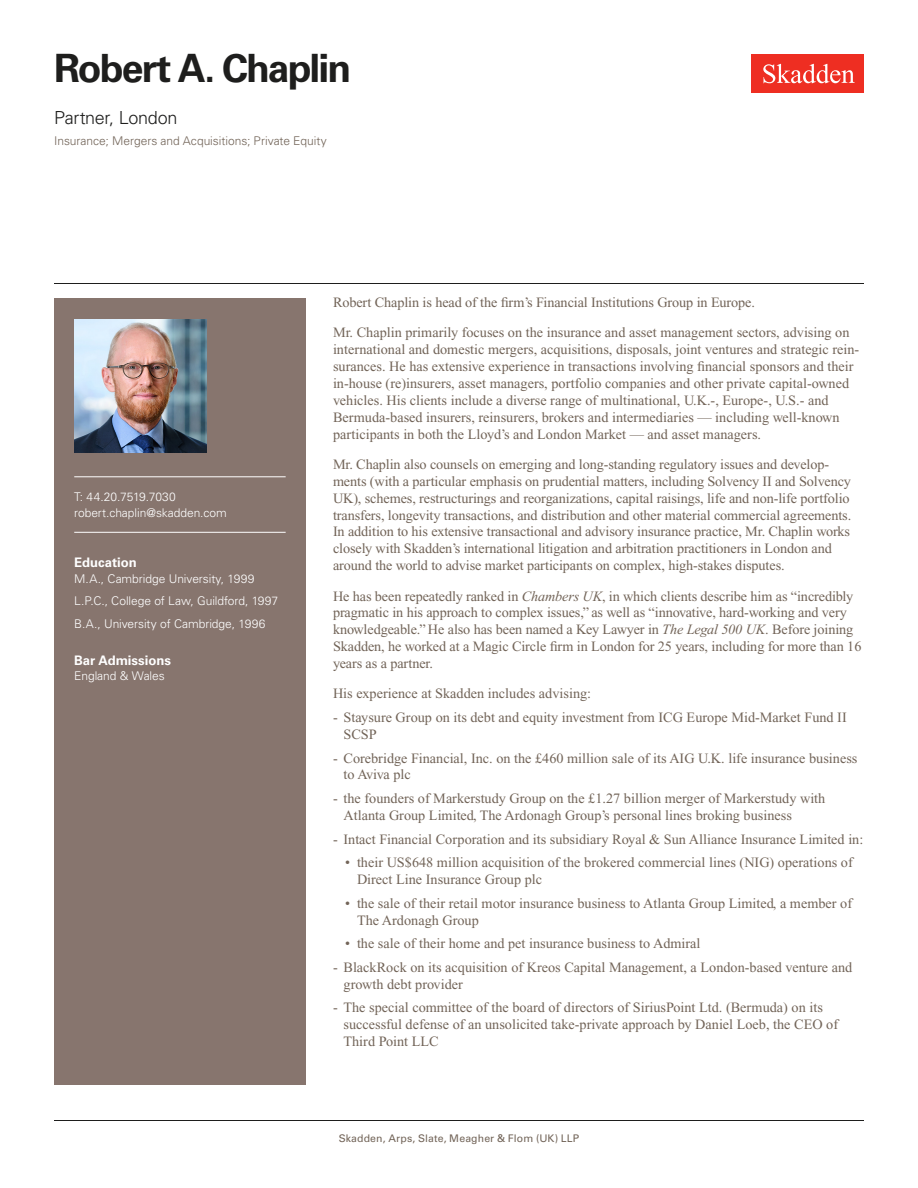
<style>
.page{position:relative;width:918px;height:1188px;background:#fff}
.page>*{position:absolute;margin:0;border:0;box-sizing:border-box;transform-origin:0 0}
.Name{font:700 39px "Univers LT Std";letter-spacing:-.05em;color:#1e1e1d}
.Title_and_Office{font:300 18px "Univers LT Std";letter-spacing:-.02em;color:#1e1e1d}
.Main_Body{font:14.25px/16.8px "Times New Roman PS Std";letter-spacing:-.01em;color:#726458}
.Main_Body_Bulleted{font:14.25px/16.8px "Times New Roman PS Std";color:#726458}
.Main_Body_Second_Level_Bullet{font:14.25px/16.8px "Times New Roman PS Std";color:#726458}
.Bar_Admission_Education{font:700 13.2px "Univers LT Std";letter-spacing:-.005em;color:#fff}
.Sidebar_text{font:300 12px "Univers LT Std";letter-spacing:-.005em;color:#fff}
.Practice{font:300 12px "Univers LT Std";color:#726458}
.Email{font:300 12px "Univers LT Std";letter-spacing:-.005em;color:#fff}
.Phone_Number{font:300 12px "Univers LT Std";color:#fff}
.Folio{font:10.5px "Univers LT Std";letter-spacing:.01em;color:#726458}
.s1{font-style:italic}
</style>
<div class="page">
<div style="left:752px;top:54px;width:112px;height:39px;background:#ee2e22"></div>
<svg style="left:763px;top:64px;width:92px;height:19px"></svg>
<div style="left:54px;top:298px;width:252px;height:786px;background:#87756e"></div>
<hr style="left:74px;top:476px;width:212px;height:1px;background:#fff">
<hr style="left:74px;top:532px;width:212px;height:1px;background:#fff">
<img style="left:74px;top:320px;width:132px;height:132px">
<hr style="left:54px;top:1120px;width:810px;height:1px;background:#1e1e1d">
<hr style="left:54px;top:283px;width:810px;height:1px;background:#1e1e1d">
<h1 class="Name" style="left:54px;top:46px;width:299px">Robert A. Chaplin</h1>
<h2 class="Title_and_Office" style="left:54px;top:107px;width:125px">Partner, London</h2>
<h3 class="Practice" style="left:54px;top:134px;width:274px">Insurance; Mergers and Acquisitions; Private Equity</h3>
<p class="Phone_Number" style="left:74px;top:490px;width:103px">T: 44.20.7519.7030</p>
<p class="Email" style="left:74px;top:505px;width:154px">robert.chaplin@skadden.com</p>
<p class="Bar_Admission_Education" style="left:74px;top:554px;width:64px">Education</p>
<p class="Sidebar_text" style="left:74px;top:571px;width:182px">M.A., Cambridge University, 1999</p>
<p class="Sidebar_text" style="left:74px;top:594px;width:205px">L.P.C., College of Law, Guildford, 1997</p>
<p class="Sidebar_text" style="left:74px;top:616px;width:193px">B.A., University of Cambridge, 1996</p>
<p class="Bar_Admission_Education" style="left:74px;top:652px;width:98px">Bar Admissions</p>
<p class="Sidebar_text" style="left:74px;top:669px;width:92px">England &amp; Wales</p>
<p class="Main_Body" style="left:333px;top:294px;width:424px">Robert Chaplin is head of the firm’s Financial Institutions Group in Europe.</p>
<p class="Main_Body" style="left:333px;top:324px;width:528px">Mr. Chaplin primarily focuses on the insurance and asset management sectors, advising on international and domestic mergers, acquisitions, disposals, joint ventures and strategic rein&shy;surances. He has extensive experience in transactions involving financial sponsors and their in-house (re)insurers, asset managers, portfolio companies and other private capital-owned vehicles. His clients include a diverse range of multinational, U.K.-, Europe-, U.S.- and Bermuda-based insurers, reinsurers, brokers and intermediaries — including well-known participants in both the Lloyd’s and London Market — and asset managers.</p>
<p class="Main_Body" style="left:333px;top:456px;width:520px">Mr. Chaplin also counsels on emerging and long-standing regulatory issues and develop&shy;ments (with a particular emphasis on prudential matters, including Solvency II and Solvency UK), schemes, restructurings and reorganizations, capital raisings, life and non-life portfolio transfers, longevity transactions, and distribution and other material commercial agreements.<br>In addition to his extensive transactional and advisory insurance practice, Mr. Chaplin works closely with Skadden’s international litigation and arbitration practitioners in London and around the world to advise market participants on complex, high-stakes disputes.</p>
<p class="Main_Body" style="left:333px;top:587px;width:530px">He has been repeatedly ranked in <span class="s1">Chambers UK</span>, in which clients describe him as “incredibly pragmatic in his approach to complex issues,” as well as “innovative, hard-working and very knowledgeable.” He also has been named a Key Lawyer in <span class="s1">The Legal 500 UK</span>. Before joining Skadden, he worked at a Magic Circle firm in London for 25 years, including for more than 16 years as a partner.</p>
<p class="Main_Body" style="left:333px;top:685px;width:260px">His experience at Skadden includes advising:</p>
<p class="Main_Body_Bulleted" style="left:344px;top:709px;width:505px;text-indent:-10px">- Staysure Group on its debt and equity investment from ICG Europe Mid-Market Fund II<br>SCSP</p>
<p class="Main_Body_Bulleted" style="left:344px;top:749px;width:515px;text-indent:-10px">- Corebridge Financial, Inc. on the £460 million sale of its AIG U.K. life insurance business to Aviva plc</p>
<p class="Main_Body_Bulleted" style="left:344px;top:790px;width:483px;text-indent:-10px">- the founders of Markerstudy Group on the £1.27 billion merger of Markerstudy with<br>Atlanta Group Limited, The Ardonagh Group’s personal lines broking business</p>
<p class="Main_Body_Bulleted" style="left:333px;top:830px;width:532px">- Intact Financial Corporation and its subsidiary Royal &amp; Sun Alliance Insurance Limited in:</p>
<p class="Main_Body_Second_Level_Bullet" style="left:357px;top:854px;width:497px;text-indent:-12px">• their US$648 million acquisition of the brokered commercial lines (NIG) operations of<br>Direct Line Insurance Group plc</p>
<p class="Main_Body_Second_Level_Bullet" style="left:357px;top:895px;width:497px;text-indent:-12px">• the sale of their retail motor insurance business to Atlanta Group Limited, a member of<br>The Ardonagh Group</p>
<p class="Main_Body_Second_Level_Bullet" style="left:345px;top:935px;width:357px">• the sale of their home and pet insurance business to Admiral</p>
<p class="Main_Body_Bulleted" style="left:344px;top:959px;width:510px;text-indent:-10px">- BlackRock on its acquisition of Kreos Capital Management, a London-based venture and growth debt provider</p>
<p class="Main_Body_Bulleted" style="left:344px;top:999px;width:496px;text-indent:-10px">- The special committee of the board of directors of SiriusPoint Ltd. (Bermuda) on its successful defense of an unsolicited take-private approach by Daniel Loeb, the CEO of<br>Third Point LLC</p>
<p class="Folio" style="left:339px;top:1132px;width:242px">Skadden, Arps, Slate, Meagher &amp; Flom (UK) LLP</p>
</div>
